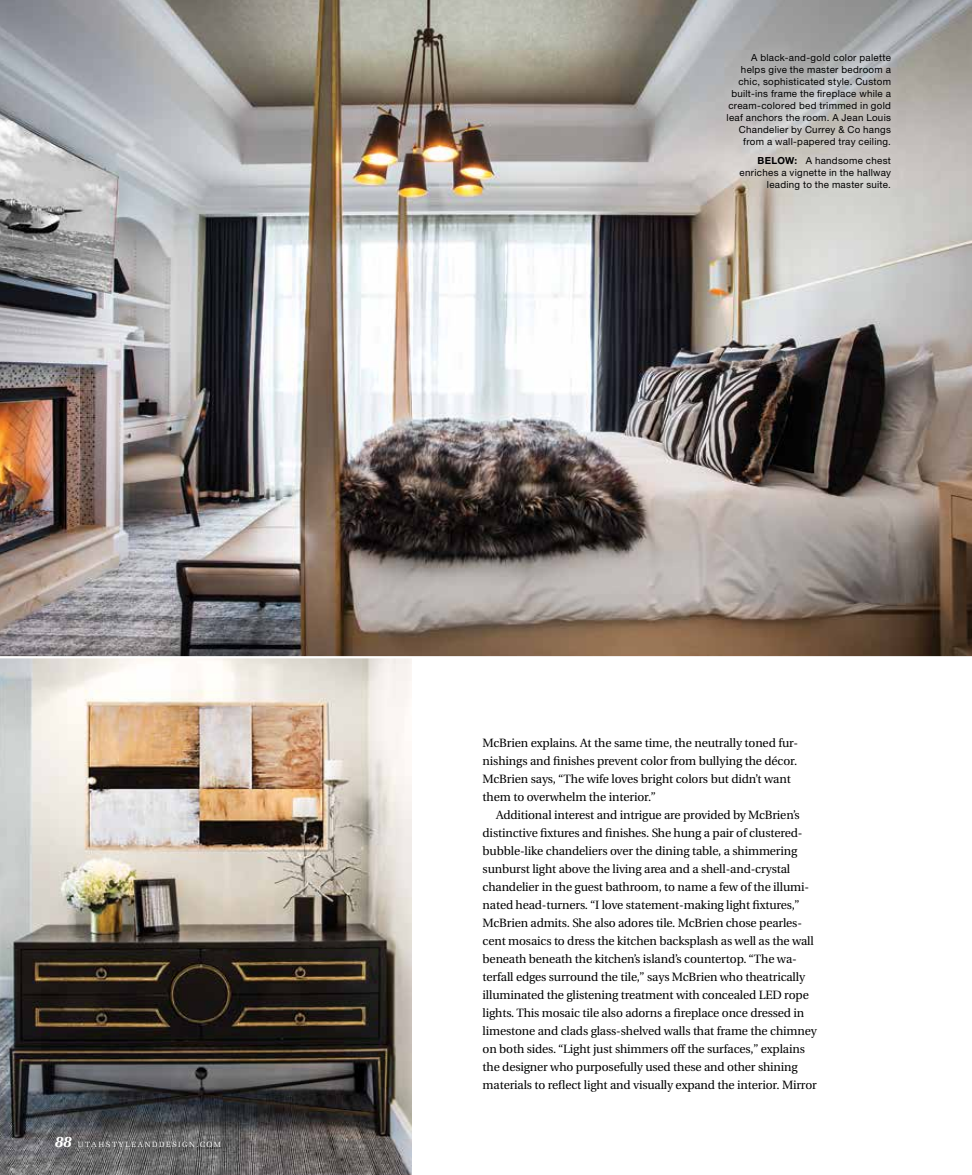
<style>
.page{position:relative;width:972px;height:1175px;background:#fff}
.page>*{position:absolute;margin:0;border:0;box-sizing:border-box;transform-origin:0 0}
.t1{font:12px/18px "Utopia";letter-spacing:-.01em;color:#000}
.t2{font:9.75px/12px "Helvetica Neue LT Std";letter-spacing:.03em;color:#000;text-align:right}
.t3{font:7.5px "Melior";letter-spacing:.2em;color:#fff}
.s1{font-family:"Utopia";font-weight:700;font-style:italic;font-size:15px}
.s2{font-weight:700}
</style>
<div class="page">
<img style="left:0;top:0;width:972px;height:656px">
<img style="left:0;top:658px;width:411px;height:516px">
<div style="left:718px;top:45px;width:182px;height:153px;background:#fff;opacity:.4"></div>
<p class="t3" style="left:54px;top:1139px;width:169px"><span class="s1">88</span> UTAHSTYLEANDDESIGN.COM</p>
<p class="t2" style="left:727px;top:51px;width:166px">A black-and-gold color palette helps give the master bedroom a chic, sophisticated style. Custom built-ins frame the fireplace while a cream-colored bed trimmed in gold leaf anchors the room. A Jean Louis Chandelier by Currey &amp; Co hangs from a wall-papered tray ceiling.</p>
<p class="t2" style="left:740px;top:154px;width:153px"><span class="s2">BELOW:</span> A handsome chest enriches a vignette in the hallway leading to the master suite.</p>
<p class="t1" style="left:483px;top:734px;width:317px">McBrien explains. At the same time, the neutrally toned fur&shy;nishings and finishes prevent color from bullying the décor.<br>McBrien says, “The wife loves bright colors but didn’t want them to overwhelm the interior.”</p>
<p class="t1" style="left:483px;top:806px;width:336px;text-indent:14px">Additional interest and intrigue are provided by McBrien’s distinctive fixtures and finishes. She hung a pair of clustered&shy;bubble-like chandeliers over the dining table, a shimmering sunburst light above the living area and a shell-and-crystal chandelier in the guest bathroom, to name a few of the illumi&shy;nated head-turners. “I love statement-making light fixtures,” McBrien admits. She also adores tile. McBrien chose pearles&shy;cent mosaics to dress the kitchen backsplash as well as the wall beneath beneath the kitchen’s island’s countertop. “The wa&shy;terfall edges surround the tile,” says McBrien who theatrically illuminated the glistening treatment with concealed LED rope lights. This mosaic tile also adorns a fireplace once dressed in limestone and clads glass-shelved walls that frame the chimney on both sides. “Light just shimmers off the surfaces,” explains the designer who purposefully used these and other shining materials to reflect light and visually expand the interior. Mirror</p>
</div>
